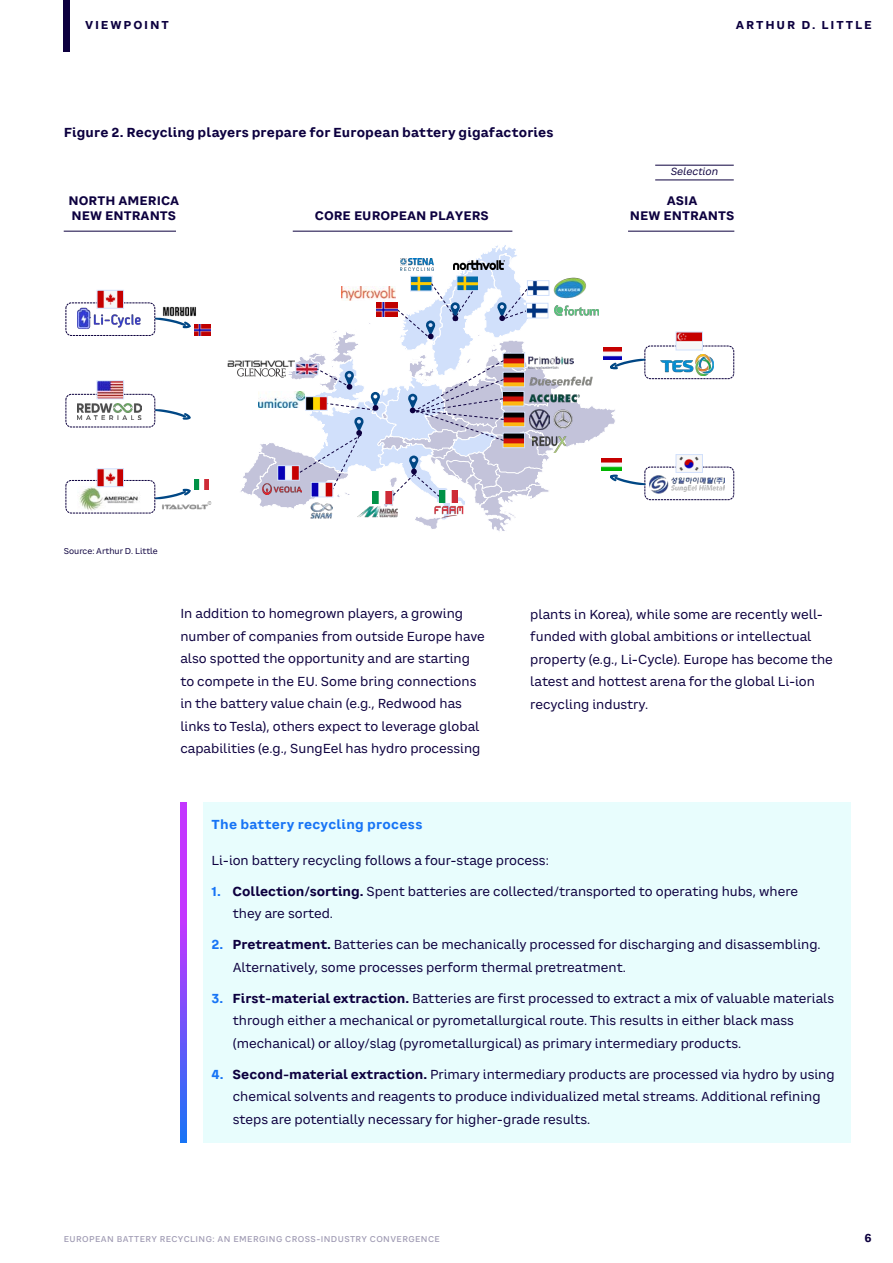
<style>
.page{position:relative;width:893px;height:1263px;background:#fff}
.page>*{position:absolute;margin:0;border:0;box-sizing:border-box;transform-origin:0 0}
.t1{font:700 20.1px "CA Saygon Text";color:#0d003f}
.IN_BODYTEXT{font:12.75px/22.5px "CA Saygon Text";color:#0d003f}
.IN_IMAGE_TITLE{font:700 12.75px "CA Saygon Text";letter-spacing:.01em;color:#0d003f}
.IN_BLUEBOX_HEADING{font:700 12.75px "CA Saygon Text";letter-spacing:.025em;color:#1774f5}
.t2{font:700 12.15px/14.5px "CA Saygon Text";color:#0d003f}
.t3{font:700 11.25px "CA Saygon Text";letter-spacing:.16em;color:#0d003f}
.t4{font:italic 10.05px "CA Saygon Text";color:#0d003f}
.t5{font:500 8.25px "CA Saygon Text";letter-spacing:.05em;color:#9e99b2}
.IN_GRAPH_IMAGE_ANNOT{font:8.25px "CA Saygon Text";color:#0d003f}
.s1{font-weight:700;color:#1774f5}
.s2{font-weight:700}
</style>
<div class="page">
<img style="left:649px;top:475px;width:76px;height:18px">
<svg style="left:155px;top:409px;width:35px;height:11px"></svg>
<img style="left:228px;top:361px;width:11px;height:6px">
<div style="left:66px;top:394px;width:89px;height:33px;border:1px dashed #0d003f;border-radius:5px"></div>
<img style="left:77px;top:403px;width:64px;height:17px">
<img style="left:98px;top:382px;width:24px;height:15px">
<div style="left:96px;top:380px;width:28px;height:19px;border:1px solid #d1e0fb"></div>
<img style="left:660px;top:354px;width:54px;height:21px">
<img style="left:79px;top:486px;width:59px;height:24px">
<img style="left:77px;top:307px;width:64px;height:22px">
<svg style="left:155px;top:318px;width:36px;height:10px"></svg>
<div style="left:66px;top:302px;width:89px;height:34px;border:1px dashed #0d003f;border-radius:5px"></div>
<img style="left:99px;top:292px;width:23px;height:15px">
<div style="left:97px;top:290px;width:27px;height:19px;border:1px solid #d1e0fb"></div>
<svg style="left:155px;top:489px;width:35px;height:10px"></svg>
<div style="left:66px;top:480px;width:89px;height:33px;border:1px dashed #0d003f;border-radius:5px"></div>
<div style="left:644px;top:467px;width:90px;height:33px;border:1px dashed #0d003f;border-radius:5px"></div>
<img style="left:99px;top:470px;width:23px;height:15px">
<div style="left:97px;top:468px;width:27px;height:19px;border:1px solid #d1e0fb"></div>
<img style="left:677px;top:456px;width:24px;height:15px">
<div style="left:675px;top:454px;width:28px;height:19px;border:1px solid #d1e0fb"></div>
<img style="left:163px;top:306px;width:33px;height:11px">
<img style="left:162px;top:501px;width:50px;height:9px">
<img style="left:194px;top:480px;width:15px;height:10px">
<img style="left:194px;top:325px;width:17px;height:11px">
<div style="left:644px;top:346px;width:90px;height:33px;border:1px dashed #0d003f;border-radius:5px"></div>
<svg style="left:239px;top:245px;width:407px;height:286px"></svg>
<img style="left:677px;top:334px;width:24px;height:14px">
<div style="left:675px;top:332px;width:28px;height:18px;border:1px solid #d1e0fb"></div>
<hr style="left:64px;top:231px;width:112px;height:1px;background:#0d003f">
<hr style="left:293px;top:231px;width:219px;height:1px;background:#0d003f">
<img style="left:549px;top:409px;width:29px;height:20px">
<img style="left:529px;top:357px;width:45px;height:12px">
<img style="left:528px;top:394px;width:53px;height:9px">
<img style="left:526px;top:373px;width:70px;height:15px">
<img style="left:532px;top:436px;width:37px;height:16px">
<hr style="left:628px;top:231px;width:106px;height:1px;background:#0d003f">
<hr style="left:655px;top:165px;width:79px;height:1px;background:#0d003f">
<hr style="left:655px;top:180px;width:79px;height:1px;background:#0d003f">
<div style="left:203px;top:803px;width:647px;height:340px;background:#e8fdfd"></div>
<svg style="left:180px;top:803px;width:7px;height:340px;background:#8a4afb"></svg>
<div style="left:64px;top:0;width:6px;height:51px;background:#0d003f"></div>
<p class="t3" style="left:85px;top:16px;width:85px">VIEWPOINT</p>
<p class="t3" style="left:736px;top:16px;width:137px">ARTHUR D. LITTLE</p>
<p class="IN_IMAGE_TITLE" style="left:64px;top:122px;width:491px">Figure 2. Recycling players prepare for European battery gigafactories</p>
<p class="t1" style="left:66px;top:124px;width:148px">gigafactories</p>
<p class="t2" style="left:69px;top:194px;width:112px">NORTH AMERICA<br>NEW ENTRANTS</p>
<p class="t2" style="left:315px;top:208px;width:175px">CORE EUROPEAN PLAYERS</p>
<p class="t4" style="left:671px;top:164px;width:49px">Selection</p>
<p class="t2" style="left:630px;top:194px;width:106px;text-align:center">ASIA<br>NEW ENTRANTS</p>
<p class="IN_GRAPH_IMAGE_ANNOT" style="left:64px;top:545px;width:96px">Source: Arthur D. Little</p>
<p class="IN_BODYTEXT" style="left:180px;top:602px;width:306px">In addition to homegrown players, a growing number of companies from outside Europe have also spotted the opportunity and are starting to compete in the EU. Some bring connections in the battery value chain (e.g., Redwood has links to Tesla), others expect to leverage global capabilities (e.g., SungEel has hydro processing</p>
<p class="IN_BODYTEXT" style="left:530px;top:603px;width:304px">plants in Korea), while some are recently well&shy;funded with global ambitions or intellectual property (e.g., Li-Cycle). Europe has become the latest and hottest arena for the global Li-ion recycling industry.</p>
<p class="IN_BLUEBOX_HEADING" style="left:212px;top:815px;width:212px">The battery recycling process</p>
<p class="IN_BODYTEXT" style="left:212px;top:849px;width:339px">Li-ion battery recycling follows a four-stage process:</p>
<p class="IN_BODYTEXT" style="left:233px;top:880px;width:567px;text-indent:-21px"><span class="s1">1.</span> <span class="s2">Collection/sorting.</span> Spent batteries are collected/transported to operating hubs, where they are sorted.</p>
<p class="IN_BODYTEXT" style="left:233px;top:933px;width:589px;text-indent:-21px"><span class="s1">2.</span> <span class="s2">Pretreatment.</span> Batteries can be mechanically processed for discharging and disassembling.<br>Alternatively, some processes perform thermal pretreatment.</p>
<p class="IN_BODYTEXT" style="left:233px;top:987px;width:603px;text-indent:-21px"><span class="s1">3.</span> <span class="s2">First-material extraction.</span> Batteries are first processed to extract a mix of valuable materials through either a mechanical or pyrometallurgical route. This results in either black mass (mechanical) or alloy/slag (pyrometallurgical) as primary intermediary products.</p>
<p class="IN_BODYTEXT" style="left:233px;top:1063px;width:603px;text-indent:-21px"><span class="s1">4.</span> <span class="s2">Second-material extraction.</span> Primary intermediary products are processed via hydro by using chemical solvents and reagents to produce individualized metal streams. Additional refining steps are potentially necessary for higher-grade results.</p>
<p class="t5" style="left:64px;top:1233px;width:378px">EUROPEAN BATTERY RECYCLING: AN EMERGING CROSS-INDUSTRY CONVERGENCE</p>
<p class="t3" style="left:864px;top:1229px;width:9px">6</p>
</div>
